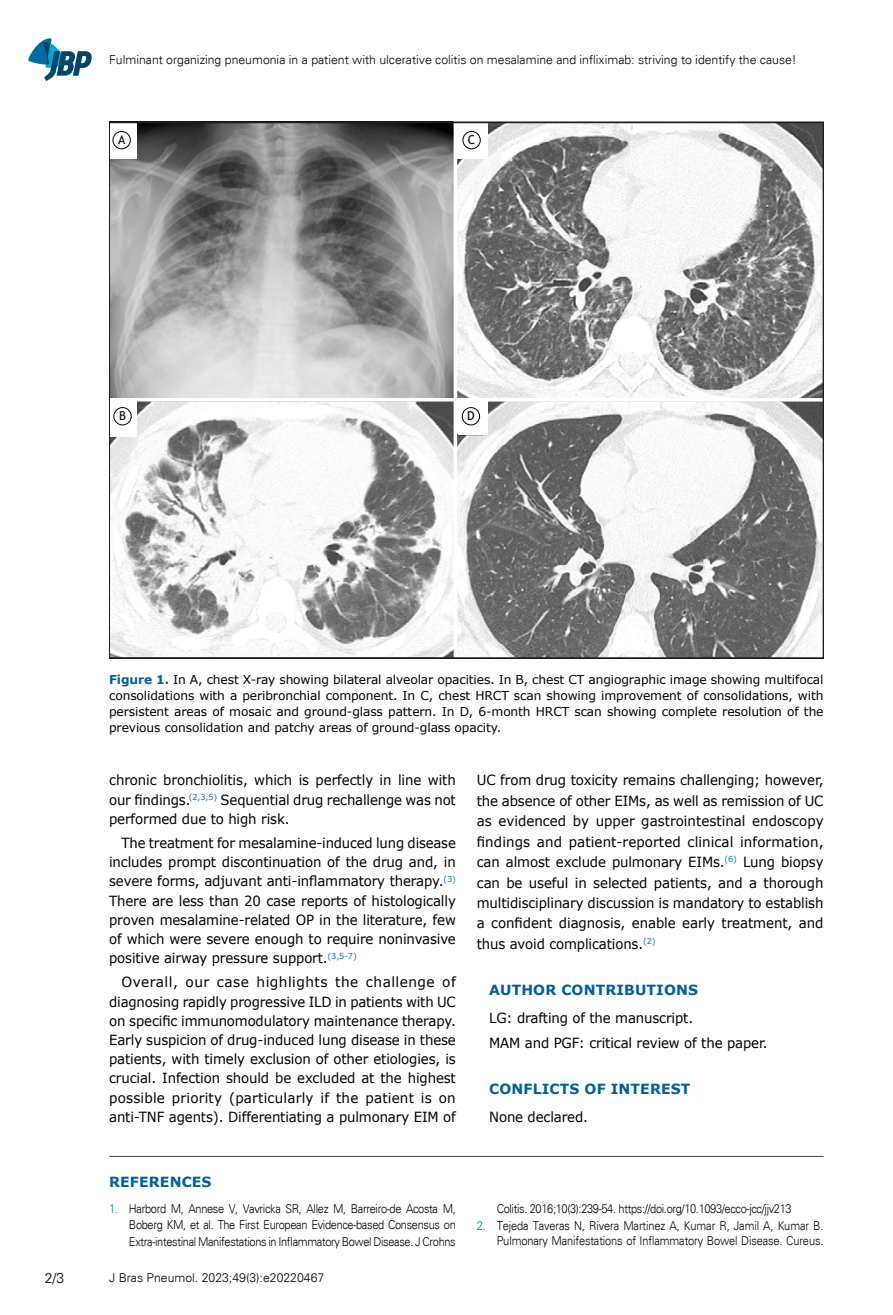
<style>
.page{position:relative;width:893px;height:1315px;background:#fff}
.page>*{position:absolute;margin:0;border:0;box-sizing:border-box;transform-origin:0 0}
.t1{font:14px/20.5px "Verdana";letter-spacing:-.01em;color:#000;text-align:justify;scale:.95 1}
.t2{font:14px/19.2px "Verdana";letter-spacing:-.01em;color:#000;text-align:justify}
.t3{font:14px/19.2px "Verdana";letter-spacing:-.01em;color:#000;text-align:justify;scale:.94 1}
.t4{font:700 14px "Verdana";letter-spacing:.01em;color:#01609a}
.t5{font:300 14px "Univers";color:#000}
.t6{font:12.25px/15.8px "Verdana";letter-spacing:-.01em;color:#000;text-align:justify}
.t7{font:300 12.25px/16.4px "Univers";letter-spacing:-.01em;color:#000;text-align:justify;scale:.9 1}
.t8{font:300 12.25px "Univers";letter-spacing:-.01em;color:#000}
.t9{font:300 12.25px "Univers";letter-spacing:-.03em;color:#000;scale:.9 1}
.t10{font:12.25px "Trebuchet MS";color:#000}
.s1{font-weight:700;color:#01609a}
.s2{color:#0072bc}
</style>
<div class="page">
<svg style="left:28px;top:38px;width:64px;height:43px"></svg>
<hr style="left:109px;top:1156px;width:714px;height:1px;background:#464547">
<img style="left:112px;top:124px;width:708px;height:532px">
<div style="left:109px;top:122px;width:28px;height:36px;background:#fff"></div>
<div style="left:109px;top:400px;width:28px;height:36px;background:#fff"></div>
<div style="left:455px;top:122px;width:33px;height:36px;background:#fff"></div>
<div style="left:458px;top:398px;width:30px;height:36px;background:#fff"></div>
<hr style="left:454px;top:119px;width:3px;height:539px;background:#fff">
<hr style="left:109px;top:398px;width:714px;height:3px;background:#fff">
<div style="left:113px;top:131px;width:18px;height:18px;border:1px solid #000;border-radius:50%"></div>
<div style="left:462px;top:131px;width:19px;height:18px;border:1px solid #000;border-radius:50%"></div>
<div style="left:462px;top:407px;width:18px;height:18px;border:1px solid #000;border-radius:50%"></div>
<div style="left:113px;top:407px;width:19px;height:18px;border:1px solid #000;border-radius:50%"></div>
<p class="t8" style="left:109px;top:52px;width:689px">Fulminant organizing pneumonia in a patient with ulcerative colitis on mesalamine and infliximab: striving to identify the cause!</p>
<p class="t10" style="left:118px;top:132px;width:9px">A</p>
<p class="t10" style="left:468px;top:132px;width:9px">C</p>
<p class="t10" style="left:119px;top:408px;width:8px">B</p>
<p class="t10" style="left:467px;top:408px;width:9px">D</p>
<p class="t6" style="left:109px;top:672px;width:716px"><span class="s1">Figure 1.</span> In A, chest X-ray showing bilateral alveolar opacities. In B, chest CT angiographic image showing multifocal consolidations with a peribronchial component. In C, chest HRCT scan showing improvement of consolidations, with persistent areas of mosaic and ground-glass pattern. In D, 6-month HRCT scan showing complete resolution of the previous consolidation and patchy areas of ground-glass opacity.</p>
<p class="t1" style="left:109px;top:771px;width:366px;line-height:19.2px">chronic bronchiolitis, which is perfectly in line with our findings.<sup>(2,3,5)</sup> Sequential drug rechallenge was not performed due to high risk.</p>
<p class="t3" style="left:109px;top:833px;width:370px;text-indent:12px">The treatment for mesalamine-induced lung disease includes prompt discontinuation of the drug and, in severe forms, adjuvant anti-inflammatory therapy.<sup>(3)<br></sup>There are less than 20 case reports of histologically proven mesalamine-related OP in the literature, few of which were severe enough to require noninvasive positive airway pressure support.<sup>(3,5-7)</sup></p>
<p class="t2" style="left:109px;top:973px;width:348px;text-indent:12px">Overall, our case highlights the challenge of diagnosing rapidly progressive ILD in patients with UC on specific immunomodulatory maintenance therapy.<br>Early suspicion of drug-induced lung disease in these patients, with timely exclusion of other etiologies, is crucial. Infection should be excluded at the highest possible priority (particularly if the patient is on anti-TNF agents). Differentiating a pulmonary EIM of</p>
<p class="t1" style="left:477px;top:770px;width:366px">UC from drug toxicity remains challenging; however, the absence of other EIMs, as well as remission of UC as evidenced by upper gastrointestinal endoscopy findings and patient-reported clinical information, can almost exclude pulmonary EIMs.<sup>(6)</sup> Lung biopsy can be useful in selected patients, and a thorough multidisciplinary discussion is mandatory to establish a confident diagnosis, enable early treatment, and thus avoid complications.<sup>(2)</sup></p>
<p class="t4" style="left:489px;top:980px;width:210px">AUTHOR CONTRIBUTIONS</p>
<p class="t1" style="left:489px;top:1005px;width:294px;line-height:25.4px">LG: drafting of the manuscript.<br>MAM and PGF: critical review of the paper.</p>
<p class="t4" style="left:489px;top:1080px;width:203px">CONFLICTS OF INTEREST</p>
<p class="t1" style="left:489px;top:1106px;width:106px">None declared.</p>
<p class="t4" style="left:109px;top:1172px;width:104px">REFERENCES</p>
<p class="t7" style="left:129px;top:1200px;width:365px;text-indent:-20px"><span class="s2">1.</span> Harbord M, Annese V, Vavricka SR, Allez M, Barreiro-de Acosta M, Boberg KM, et al. The First European Evidence-based Consensus on Extra-intestinal Manifestations in Inflammatory Bowel Disease. J Crohns</p>
<p class="t9" style="left:497px;top:1201px;width:329px">Colitis. 2016;10(3):239-54. https://doi.org/10.1093/ecco-jcc/jjv213</p>
<p class="t7" style="left:477px;top:1218px;width:387px;line-height:14.7px;text-align:right"><span class="s2">2.</span> Tejeda Taveras N, Rivera Martinez A, Kumar R, Jamil A, Kumar B.<br>Pulmonary Manifestations of Inflammatory Bowel Disease. Cureus.</p>
<p class="t5" style="left:45px;top:1269px;width:21px">2/3</p>
<p class="t8" style="left:109px;top:1270px;width:217px">J Bras Pneumol. 2023;49(3):e20220467</p>
</div>
